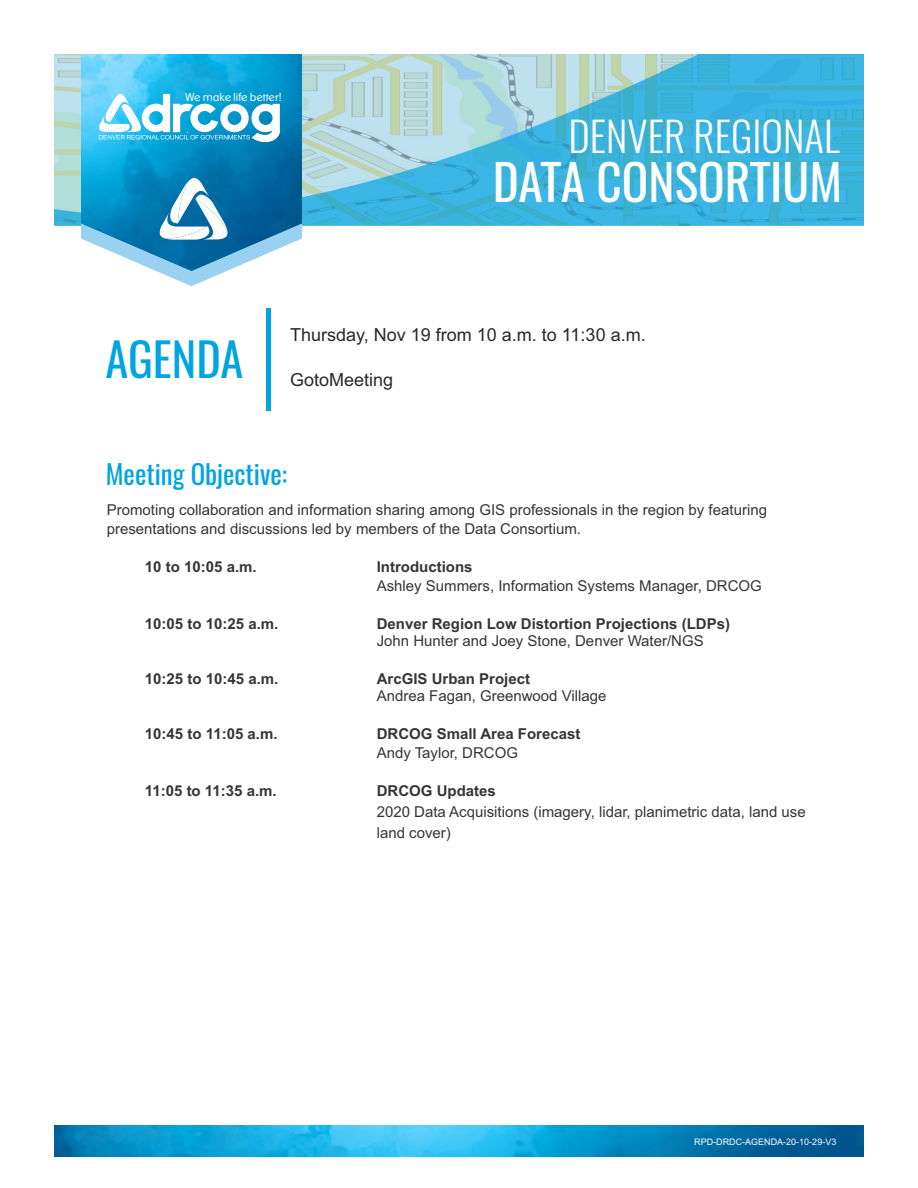
<style>
.page{position:relative;width:918px;height:1188px;background:#fff}
.page>*{position:absolute;margin:0;border:0;box-sizing:border-box;transform-origin:0 0}
.t1{font:49.5px "Oswald";color:#fefefe}
.t2{font:46.5px "Oswald";color:#00a4e0}
.t3{font:300 41.1px "Oswald";color:#fefefe}
.t4{font:27px "Oswald";color:#00a4e0}
.t5{font:18px "Arial";color:#29282c}
.t6{font:15px/20.7px "Arial";color:#373435}
.t7{font:700 15px "Arial";color:#373435}
.t8{font:300 11.55px "Sharnay";color:#fefefe}
.t9{font:9px "Arial";color:#fefefe}
</style>
<div class="page">
<img style="left:54px;top:54px;width:810px;height:172px">
<img style="left:81px;top:54px;width:221px;height:38px">
<img style="left:54px;top:1125px;width:810px;height:32px">
<svg style="left:81px;top:92px;width:221px;height:194px"></svg>
<div style="left:266px;top:308px;width:5px;height:103px;background:#00a4e0"></div>
<p class="t8" style="left:185px;top:91px;width:98px">We make life better!</p>
<h3 class="t3" style="left:568px;top:108px;width:273px">DENVER REGIONAL</h3>
<h1 class="t1" style="left:493px;top:148px;width:351px">DATA CONSORTIUM</h1>
<h2 class="t2" style="left:105px;top:327px;width:139px">AGENDA</h2>
<p class="t5" style="left:290px;top:328px;width:357px">Thursday, Nov 19 from 10 a.m. to 11:30 a.m.</p>
<p class="t5" style="left:290px;top:372px;width:105px">GotoMeeting</p>
<h3 class="t4" style="left:106px;top:456px;width:183px">Meeting Objective:</h3>
<p class="t6" style="left:107px;top:501px;width:662px;line-height:18.9px">Promoting collaboration and information sharing among GIS professionals in the region by featuring presentations and discussions led by members of the Data Consortium.</p>
<p class="t7" style="left:145px;top:561px;width:113px">10 to 10:05 a.m.</p>
<p class="t7" style="left:377px;top:561px;width:97px">Introductions</p>
<p class="t6" style="left:377px;top:577px;width:387px">Ashley Summers, Information Systems Manager, DRCOG</p>
<p class="t7" style="left:145px;top:618px;width:135px">10:05 to 10:25 a.m.</p>
<p class="t7" style="left:377px;top:618px;width:355px">Denver Region Low Distortion Projections (LDPs)</p>
<p class="t6" style="left:377px;top:632px;width:329px">John Hunter and Joey Stone, Denver Water/NGS</p>
<p class="t7" style="left:145px;top:673px;width:135px">10:25 to 10:45 a.m.</p>
<p class="t7" style="left:377px;top:673px;width:155px">ArcGIS Urban Project</p>
<p class="t6" style="left:377px;top:687px;width:231px">Andrea Fagan, Greenwood Village</p>
<p class="t7" style="left:145px;top:728px;width:134px">10:45 to 11:05 a.m.</p>
<p class="t7" style="left:377px;top:728px;width:205px">DRCOG Small Area Forecast</p>
<p class="t6" style="left:377px;top:744px;width:143px">Andy Taylor, DRCOG</p>
<p class="t7" style="left:145px;top:785px;width:133px">11:05 to 11:35 a.m.</p>
<p class="t7" style="left:377px;top:785px;width:121px">DRCOG Updates</p>
<p class="t6" style="left:377px;top:803px;width:431px">2020 Data Acquisitions (imagery, lidar, planimetric data, land use land cover)</p>
<p class="t9" style="left:694px;top:1138px;width:144px">RPD-DRDC-AGENDA-20-10-29-V3</p>
</div>
